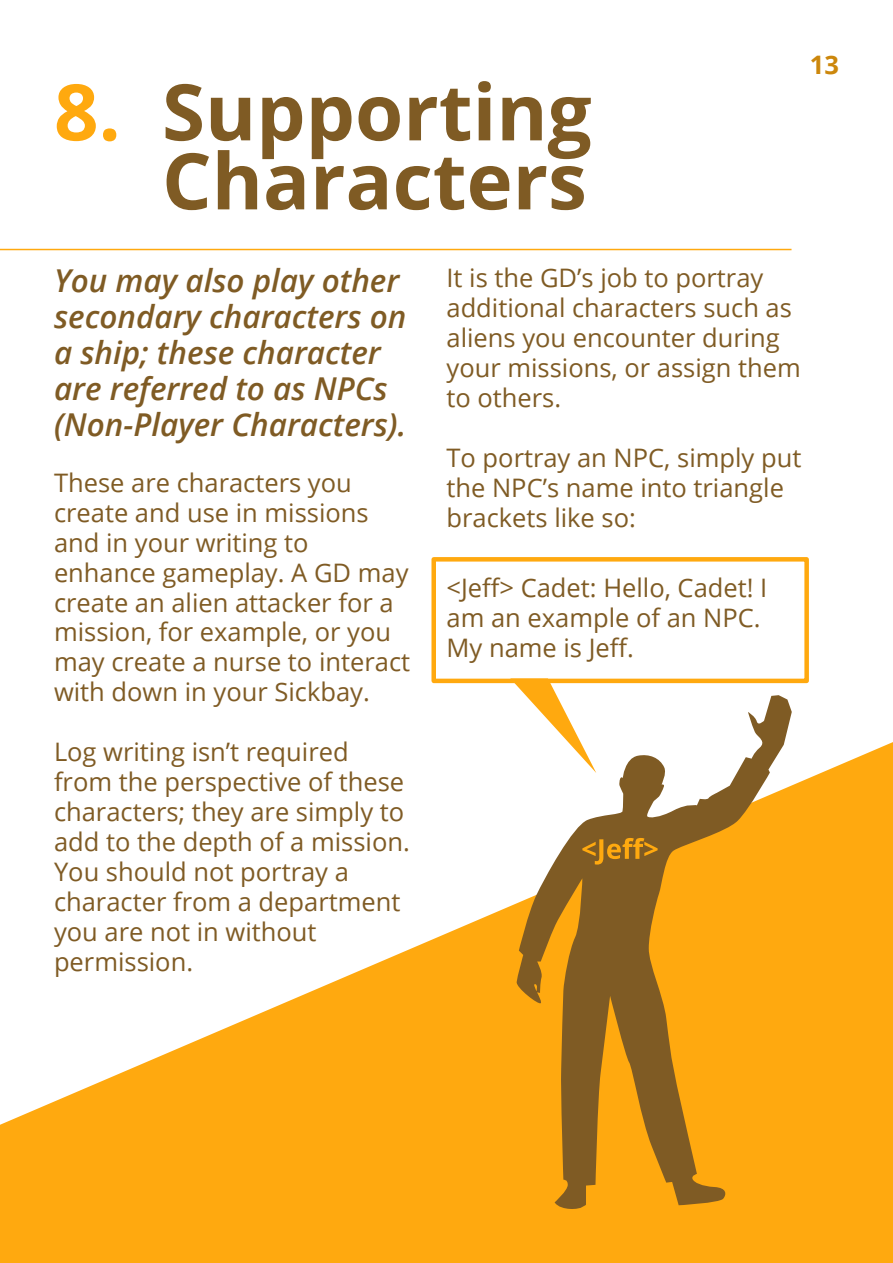
<style>
.page{position:relative;width:893px;height:1263px;background:#fff}
.page>*{position:absolute;margin:0;border:0;box-sizing:border-box;transform-origin:0 0}
.t1{font:700 78px/69px "Open Sans";color:#7f5b24;text-align:right}
.t2{font:italic 600 31.5px/36px "Open Sans";color:#7f5b24}
.t3{font:25.5px/30px "Open Sans";color:#7f5b24}
.t4{font:700 25.5px "Open Sans";color:#cc870c}
.s1{color:#ffa90f}
</style>
<div class="page">
<hr style="left:0;top:249px;width:791px;height:1px;background:#ffa90f">
<svg style="left:0;top:742px;width:893px;height:521px;fill:#ffa90f"></svg>
<svg style="left:516px;top:695px;width:276px;height:514px;fill:#ffa90f"></svg>
<svg style="left:582px;top:838px;width:76px;height:26px;background:#a6731d"></svg>
<div style="left:431px;top:557px;width:378px;height:126px;border:4px solid #ffa90f"></div>
<svg style="left:510px;top:678px;width:86px;height:95px"></svg>
<h1 class="t1" style="left:54px;top:76px;width:539px"><span class="s1">8.</span> Supporting<br>Characters</h1>
<p class="t4" style="left:810px;top:46px;width:31px">13</p>
<p class="t2" style="left:54px;top:262px;width:354px">You may also play other secondary characters on a ship; these character are referred to as NPCs (Non-Player Characters).</p>
<p class="t3" style="left:54px;top:467px;width:358px">These are characters you create and use in missions and in your writing to enhance gameplay. A GD may create an alien attacker for a mission, for example, or you may create a nurse to interact with down in your Sickbay.</p>
<p class="t3" style="left:54px;top:736px;width:357px">Log writing isn’t required from the perspective of these characters; they are simply to add to the depth of a mission.<br>You should not portray a character from a department you are not in without permission.</p>
<p class="t3" style="left:446px;top:262px;width:356px">It is the GD’s job to portray additional characters such as aliens you encounter during your missions, or assign them to others.</p>
<p class="t3" style="left:446px;top:442px;width:356px">To portray an NPC, simply put the NPC’s name into triangle brackets like so:</p>
<p class="t3" style="left:446px;top:572px;width:322px">&lt;Jeff&gt; Cadet: Hello, Cadet! I am an example of an NPC.<br>My name is Jeff.</p>
</div>
